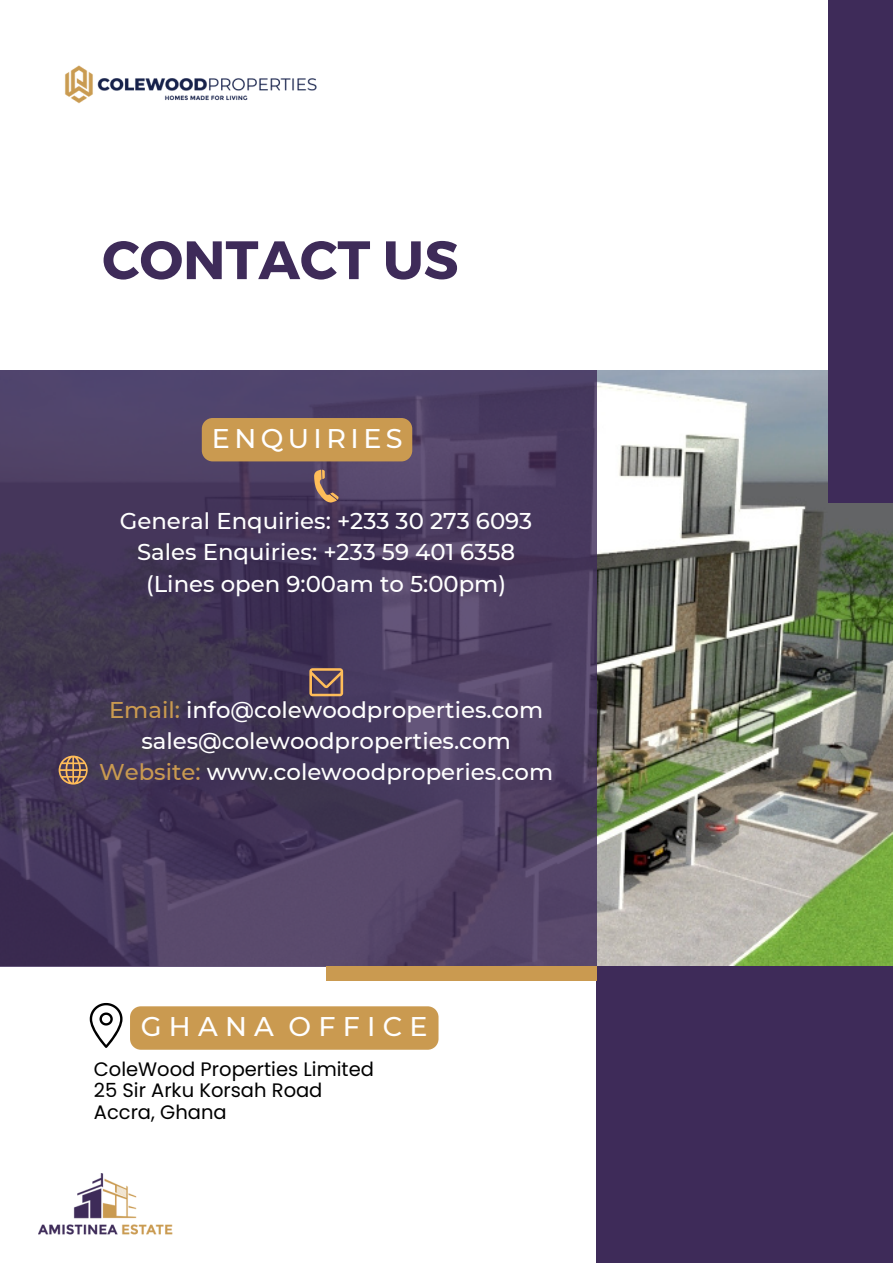
<style>
.page{position:relative;width:893px;height:1264px;background:#fff}
.page>*{position:absolute;margin:0;border:0;box-sizing:border-box;transform-origin:0 0}
.t1{font:700 54px "Montserrat";color:#3e2b59}
.t2{font:500 27px "Montserrat";letter-spacing:.27em;color:#fff}
.t3{font:500 27px "Montserrat";letter-spacing:.165em;color:#fff}
.t4{font:500 22.8px "Montserrat";color:#fff}
.t5{font:19.5px "Poppins";color:#000}
.s1{color:#ca9a50}
</style>
<div class="page">
<img style="left:596px;top:370px;width:296px;height:595px">
<div style="left:828px;top:0;width:64px;height:503px;background:#3e2b59"></div>
<div style="left:596px;top:965px;width:296px;height:297px;background:#3e2b59"></div>
<svg style="left:0;top:370px;width:596px;height:596px;background:#493c5e"></svg>
<svg style="left:314px;top:469px;width:25px;height:34px"></svg>
<svg style="left:309px;top:668px;width:34px;height:28px"></svg>
<svg style="left:59px;top:755px;width:29px;height:29px"></svg>
<svg style="left:90px;top:1002px;width:32px;height:45px"></svg>
<div style="left:326px;top:965px;width:270px;height:15px;background:#ca9a50"></div>
<img style="left:39px;top:1173px;width:134px;height:62px">
<img style="left:65px;top:65px;width:252px;height:39px">
<div style="left:202px;top:418px;width:210px;height:43px;background:#ca9a50;border-radius:11px"></div>
<div style="left:130px;top:1006px;width:308px;height:43px;background:#ca9a50"></div>
<p class="t1" style="left:102px;top:225px;width:358px">CONTACT US</p>
<p class="t3" style="left:212px;top:422px;width:192px">ENQUIRIES</p>
<p class="t4" style="left:120px;top:506px;width:414px">General Enquiries: +233 30 273 6093</p>
<p class="t4" style="left:137px;top:538px;width:379px">Sales Enquiries: +233 59 401 6358</p>
<p class="t4" style="left:146px;top:569px;width:361px">(Lines open 9:00am to 5:00pm)</p>
<p class="t4" style="left:109px;top:695px;width:435px"><span class="s1">Email:</span> info@colewoodproperties.com</p>
<p class="t4" style="left:141px;top:727px;width:371px">sales@colewoodproperties.com</p>
<p class="t4" style="left:99px;top:758px;width:455px"><span class="s1">Website:</span> www.colewoodproperies.com</p>
<p class="t2" style="left:141px;top:1010px;width:288px">GHANA OFFICE</p>
<p class="t5" style="left:94px;top:1055px;width:281px">ColeWood Properties Limited</p>
<p class="t5" style="left:94px;top:1076px;width:230px">25 Sir Arku Korsah Road</p>
<p class="t5" style="left:94px;top:1098px;width:134px">Accra, Ghana</p>
</div>
